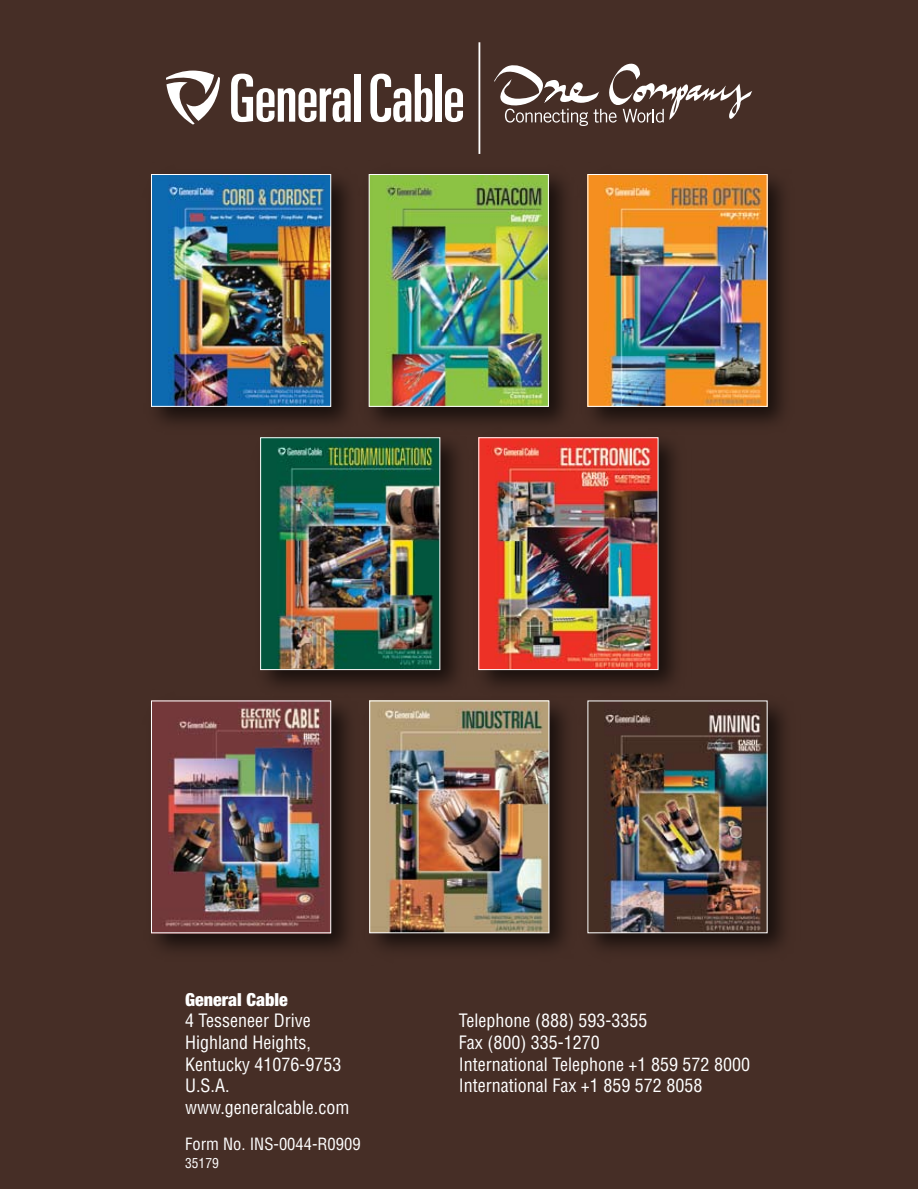
<style>
.page{position:relative;width:918px;height:1189px;background:#fff}
.page>*{position:absolute;margin:0;border:0;box-sizing:border-box;transform-origin:0 0}
.t1{font:condensed 18px/21.6px "Helvetica";color:#fff}
.t2{font:900 condensed 18px "Helvetica Neue";color:#fff}
.t3{font:condensed 16.5px "Helvetica";color:#fff}
.t4{font:condensed 13.5px "Helvetica";color:#fff}
</style>
<div class="page">
<div style="left:0;top:0;width:918px;height:1188px;background:#462e26"></div>
<svg style="left:231px;top:74px;width:120px;height:48px"></svg>
<div style="left:354px;top:74px;width:7px;height:48px;background:#fff"></div>
<svg style="left:370px;top:74px;width:62px;height:48px"></svg>
<div style="left:436px;top:74px;width:6px;height:48px;background:#fff"></div>
<svg style="left:445px;top:88px;width:18px;height:34px"></svg>
<svg style="left:166px;top:71px;width:54px;height:54px"></svg>
<hr style="left:479px;top:42px;width:1px;height:112px;background:#fff">
<svg style="left:494px;top:63px;width:258px;height:63px"></svg>
<img style="left:587px;top:174px;width:196px;height:249px">
<img style="left:590px;top:176px;width:175px;height:228px">
<img style="left:151px;top:702px;width:197px;height:248px">
<img style="left:153px;top:702px;width:176px;height:229px">
<img style="left:369px;top:702px;width:196px;height:247px">
<img style="left:371px;top:702px;width:176px;height:229px">
<img style="left:587px;top:700px;width:197px;height:249px">
<img style="left:590px;top:702px;width:175px;height:229px">
<img style="left:151px;top:174px;width:197px;height:249px">
<img style="left:153px;top:176px;width:176px;height:228px">
<img style="left:260px;top:440px;width:197px;height:262px">
<img style="left:262px;top:439px;width:176px;height:229px">
<img style="left:478px;top:437px;width:197px;height:265px">
<img style="left:481px;top:439px;width:175px;height:229px">
<img style="left:355px;top:174px;width:227px;height:266px">
<img style="left:371px;top:176px;width:176px;height:228px">
<div style="left:260px;top:437px;width:180px;height:233px;border:1px solid #fff"></div>
<div style="left:479px;top:437px;width:179px;height:233px;border:1px solid #fff"></div>
<div style="left:151px;top:174px;width:180px;height:232px;border:1px solid #fff"></div>
<div style="left:369px;top:700px;width:180px;height:233px;border:1px solid #fff"></div>
<div style="left:151px;top:700px;width:180px;height:233px;border:1px solid #fff"></div>
<div style="left:369px;top:174px;width:180px;height:232px;border:1px solid #fff"></div>
<p class="t2" style="left:185px;top:988px;width:104px">General Cable</p>
<p class="t1" style="left:185px;top:1009px;width:166px">4 Tesseneer Drive<br>Highland Heights,<br>Kentucky 41076-9753<br>U.S.A. www.generalcable.com</p>
<p class="t3" style="left:185px;top:1133px;width:177px">Form No. INS-0044-R0909</p>
<p class="t4" style="left:185px;top:1154px;width:35px">35179</p>
<p class="t1" style="left:459px;top:1009px;width:293px">Telephone (888) 593-3355<br>Fax (800) 335-1270<br>International Telephone +1 859 572 8000<br>International Fax +1 859 572 8058</p>
</div>
